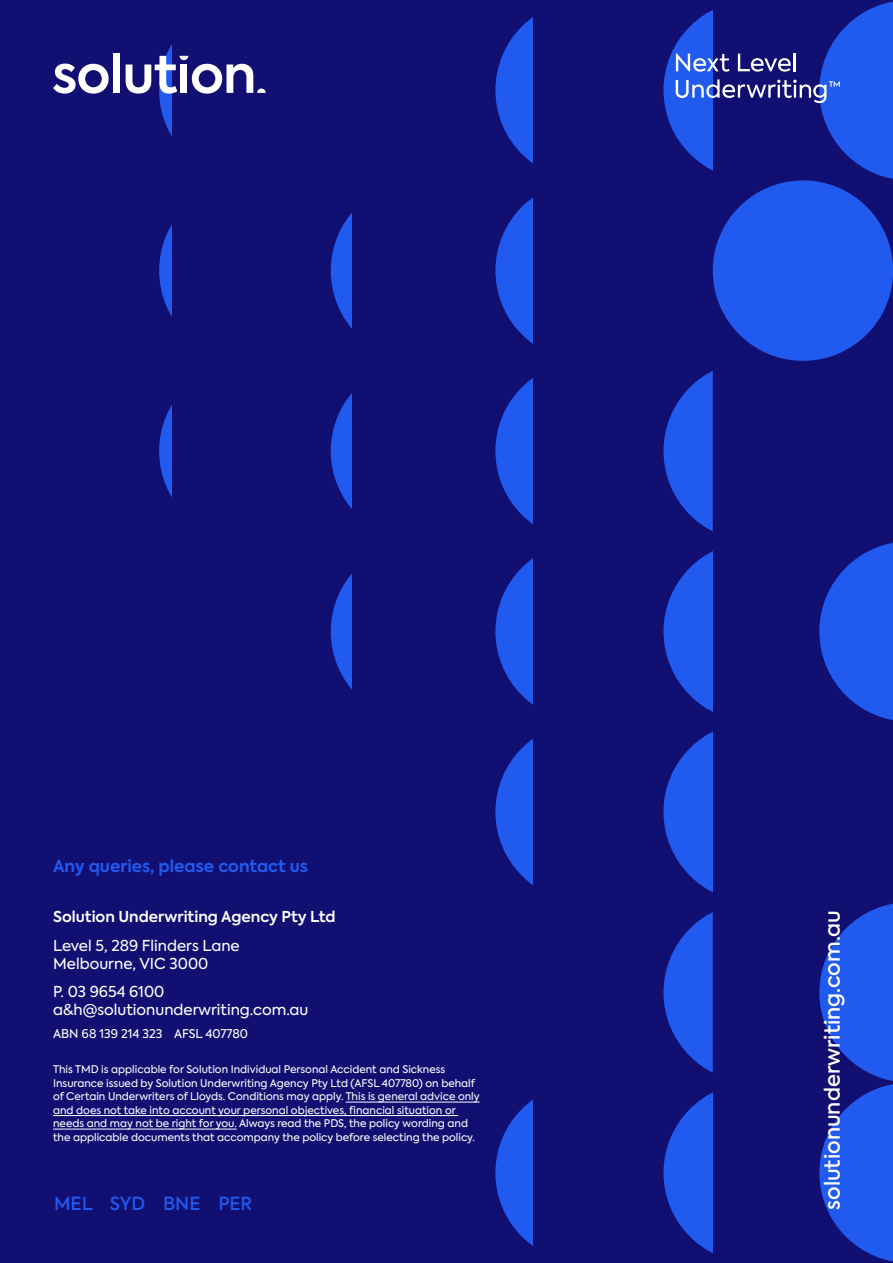
<style>
.page{position:relative;width:893px;height:1263px;background:#120f73}
.page>*{position:absolute;margin:0;border:0;box-sizing:border-box;transform-origin:0 0}
.t1{font:500 21px "Axiforma";color:#fff}
.t2{font:500 18px "Axiforma";color:#205aef}
.t3{font:700 16.5px "Axiforma";color:#205aef}
.t4{font:15px/18px "Axiforma";color:#fff}
.t5{font:600 15px "Axiforma";color:#fff}
.t6{font:12px "Axiforma";color:#fff}
.t7{font:10.5px/13.5px "Axiforma";color:#fff}
</style>
<div class="page">
<svg style="left:331px;top:213px;width:21px;height:477px"></svg>
<svg style="left:495px;top:1100px;width:37px;height:145px"></svg>
<svg style="left:663px;top:370px;width:50px;height:883px"></svg>
<svg style="left:819px;top:543px;width:74px;height:177px"></svg>
<div style="left:713px;top:180px;width:180px;height:181px;background:#205aef;border-radius:50%"></div>
<svg style="left:495px;top:18px;width:37px;height:867px"></svg>
<svg style="left:819px;top:903px;width:74px;height:359px"></svg>
<svg style="left:663px;top:1px;width:230px;height:178px"></svg>
<hr style="left:346px;top:1102px;width:134px;height:1px;background:#fff">
<hr style="left:53px;top:1115px;width:405px;height:1px;background:#fff">
<hr style="left:53px;top:1129px;width:184px;height:1px;background:#fff">
<svg style="left:53px;top:64px;width:56px;height:30px"></svg>
<div style="left:113px;top:53px;width:7px;height:40px;background:#fff"></div>
<svg style="left:126px;top:44px;width:140px;height:454px"></svg>
<h3 class="t3" style="left:53px;top:854px;width:256px">Any queries, please contact us</h3>
<h3 class="t5" style="left:53px;top:907px;width:284px">Solution Underwriting Agency Pty Ltd</h3>
<h3 class="t4" style="left:53px;top:937px;width:188px">Level 5, 289 Flinders Lane<br>Melbourne, VIC 3000</h3>
<h3 class="t4" style="left:53px;top:983px;width:257px">P. 03 9654 6100 a&amp;h@solutionunderwriting.com.au</h3>
<p class="t6" style="left:53px;top:1026px;width:196px">ABN 68 139 214 323 AFSL 407780</p>
<p class="t7" style="left:53px;top:1063px;width:428px">This TMD is applicable for Solution Individual Personal Accident and Sickness Insurance issued by Solution Underwriting Agency Pty Ltd (AFSL 407780) on behalf of Certain Underwriters of Lloyds. Conditions may apply. This is general advice only and does not take into account your personal objectives, financial situation or needs and may not be right for you. Always read the PDS, the policy wording and the applicable documents that accompany the policy before selecting the policy.</p>
<h2 class="t2" style="left:54px;top:1191px;width:200px">MEL SYD BNE PER</h2>
<h1 class="t1" style="left:818px;top:1210px;width:301px;rotate:-90deg">solutionunderwriting.com.au</h1>
</div>
